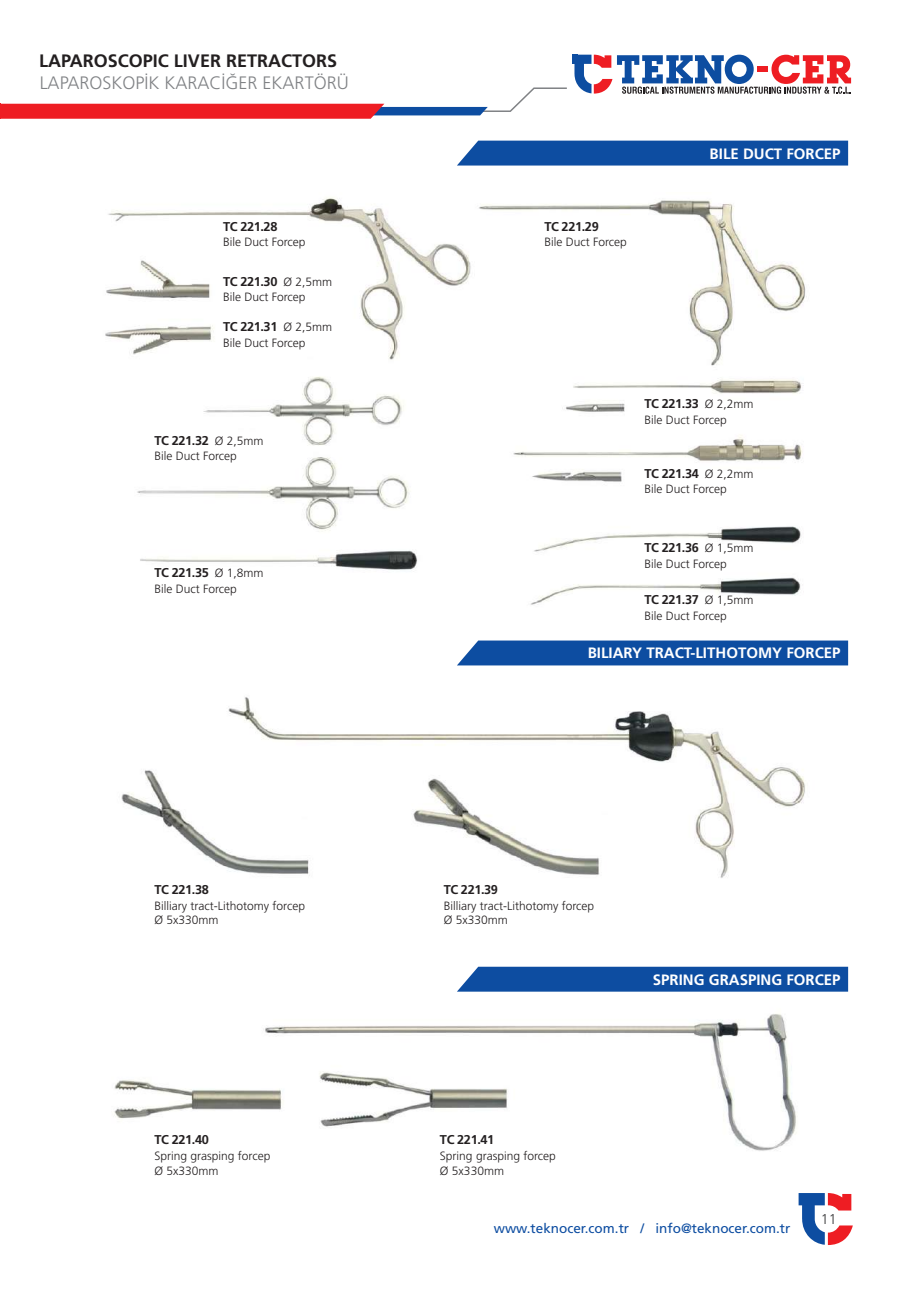
<style>
.page{position:relative;width:915px;height:1306px;background:#fff}
.page>*{position:absolute;margin:0;border:0;box-sizing:border-box;transform-origin:0 0}
.t1{font:300 18px "Frutiger CE";color:#808285}
.t2{font:700 18px "Frutiger CE";color:#231f20}
.t3{font:700 15px "Frutiger CE";color:#fff}
.t4{font:300 14.25px "Frutiger CE";color:#3e3e3f}
.t5{font:13.5px "Frutiger LT Std";color:#0d4da1}
.t6{font:700 12.75px "Frutiger CE";letter-spacing:-.03em;color:#231f20}
.t7{font:300 12px/14.4px "Frutiger CE";color:#231f20}
.s1{font-weight:300;font-size:12px}
</style>
<div class="page">
<svg style="left:0;top:87px;width:566px;height:32px"></svg>
<svg style="left:574px;top:55px;width:276px;height:39px"></svg>
<div style="left:571px;top:55px;width:6px;height:9px;background:#0d4da1"></div>
<svg style="left:798px;top:1193px;width:54px;height:51px"></svg>
<img style="left:105px;top:198px;width:702px;height:407px">
<img style="left:121px;top:697px;width:685px;height:181px">
<img style="left:114px;top:1014px;width:682px;height:137px">
<div style="left:457px;top:141px;width:390px;height:24px;background:#0d4da1"></div>
<div style="left:457px;top:640px;width:390px;height:25px;background:#0d4da1"></div>
<div style="left:457px;top:966px;width:390px;height:25px;background:#0d4da1"></div>
<h1 class="t2" style="left:39px;top:49px;width:299px">LAPAROSCOPIC LIVER RETRACTORS</h1>
<h1 class="t1" style="left:40px;top:72px;width:310px">LAPAROSKOPİK KARACİĞER EKARTÖRÜ</h1>
<p class="t6" style="left:223px;top:219px;width:56px">TC 221.28</p>
<p class="t7" style="left:223px;top:235px;width:84px">Bile Duct Forcep</p>
<p class="t6" style="left:223px;top:274px;width:110px">TC 221.30 <span class="s1">Ø 2,5mm</span></p>
<p class="t7" style="left:223px;top:290px;width:84px">Bile Duct Forcep</p>
<p class="t6" style="left:223px;top:319px;width:110px">TC 221.31 <span class="s1">Ø 2,5mm</span></p>
<p class="t7" style="left:223px;top:335px;width:84px">Bile Duct Forcep</p>
<p class="t6" style="left:154px;top:432px;width:110px">TC 221.32 <span class="s1">Ø 2,5mm</span></p>
<p class="t7" style="left:154px;top:449px;width:84px">Bile Duct Forcep</p>
<p class="t6" style="left:154px;top:565px;width:110px">TC 221.35 <span class="s1">Ø 1,8mm</span></p>
<p class="t7" style="left:154px;top:581px;width:84px">Bile Duct Forcep</p>
<p class="t6" style="left:154px;top:881px;width:56px">TC 221.38</p>
<p class="t7" style="left:154px;top:898px;width:152px">Billiary tract-Lithotomy forcep<br>Ø 5x330mm</p>
<p class="t6" style="left:154px;top:1132px;width:56px">TC 221.40</p>
<p class="t7" style="left:154px;top:1148px;width:117px">Spring grasping forcep<br>Ø 5x330mm</p>
<p class="t6" style="left:544px;top:219px;width:56px">TC 221.29</p>
<p class="t7" style="left:544px;top:235px;width:84px">Bile Duct Forcep</p>
<p class="t3" style="left:709px;top:144px;width:132px">BILE DUCT FORCEP</p>
<p class="t6" style="left:644px;top:396px;width:110px">TC 221.33 <span class="s1">Ø 2,2mm</span></p>
<p class="t7" style="left:644px;top:412px;width:84px">Bile Duct Forcep</p>
<p class="t6" style="left:644px;top:465px;width:110px">TC 221.34 <span class="s1">Ø 2,2mm</span></p>
<p class="t7" style="left:644px;top:482px;width:84px">Bile Duct Forcep</p>
<p class="t6" style="left:644px;top:540px;width:110px">TC 221.36 <span class="s1">Ø 1,5mm</span></p>
<p class="t7" style="left:644px;top:556px;width:84px">Bile Duct Forcep</p>
<p class="t6" style="left:644px;top:591px;width:110px">TC 221.37 <span class="s1">Ø 1,5mm</span></p>
<p class="t7" style="left:644px;top:608px;width:84px">Bile Duct Forcep</p>
<p class="t3" style="left:587px;top:644px;width:254px">BILIARY TRACT-LITHOTOMY FORCEP</p>
<p class="t6" style="left:443px;top:881px;width:56px">TC 221.39</p>
<p class="t7" style="left:443px;top:898px;width:152px">Billiary tract-Lithotomy forcep<br>Ø 5x330mm</p>
<p class="t3" style="left:652px;top:970px;width:189px">SPRING GRASPING FORCEP</p>
<p class="t6" style="left:440px;top:1132px;width:56px">TC 221.41</p>
<p class="t7" style="left:440px;top:1148px;width:117px">Spring grasping forcep<br>Ø 5x330mm</p>
<p class="t5" style="left:493px;top:1220px;width:298px">www.teknocer.com.tr / info@teknocer.com.tr</p>
<p class="t4" style="left:820px;top:1211px;width:17px">11</p>
</div>
